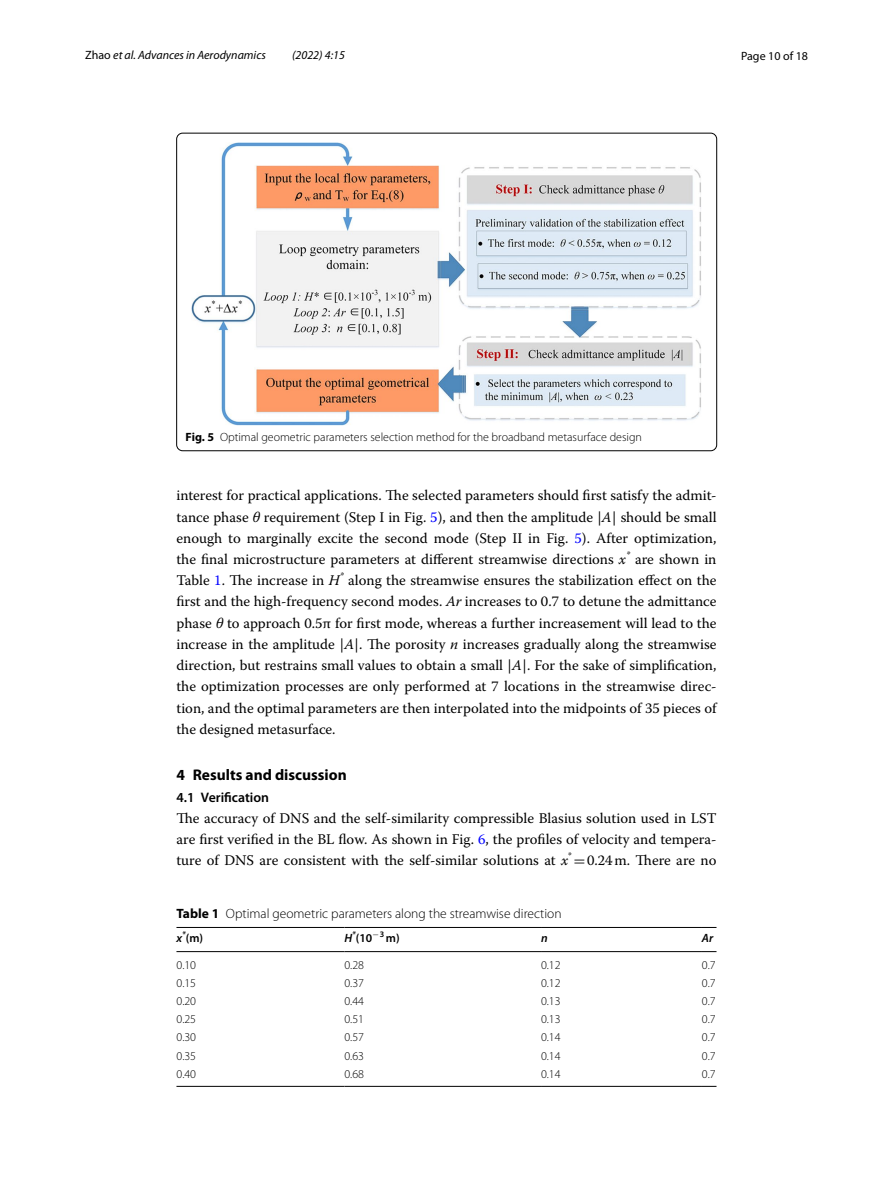
<style>
.page{position:relative;width:893px;height:1187px;background:#fff}
.page>*{position:absolute;margin:0;border:0;box-sizing:border-box;transform-origin:0 0}
.t1{font:700 15.45px "Myriad Pro";color:#000}
.t2{font:14.7px/21.3px "Warnock Pro";color:#000;text-align:justify}
.t3{font:600 13.8px "Myriad Pro";color:#000}
.t4{font:300 13.5px "Myriad Pro";color:#000}
.t5{font:300 12px "Myriad Pro";color:#000}
.t6{font:italic 12px "Myriad Pro";color:#000}
.t7{font:600 12px "Myriad Pro";color:#000}
.t8{font:12px "Myriad Pro";color:#000}
.t9{font:italic 600 12px "Myriad Pro";color:#000}
.s1{font-style:normal}
.s2{font-weight:700}
.s3{font-style:italic}
.s4{color:#00f}
.s5{font-family:"MTSY"}
</style>
<div class="page">
<img style="left:191px;top:142px;width:510px;height:283px">
<hr style="left:176px;top:927px;width:168px;height:1px;background:#000">
<hr style="left:176px;top:951px;width:168px;height:1px;background:#000">
<hr style="left:344px;top:927px;width:197px;height:1px;background:#000">
<hr style="left:344px;top:951px;width:197px;height:1px;background:#000">
<hr style="left:541px;top:927px;width:161px;height:1px;background:#000">
<hr style="left:541px;top:951px;width:161px;height:1px;background:#000">
<svg style="left:702px;top:927px;width:14px;height:1px"></svg>
<svg style="left:702px;top:951px;width:14px;height:1px"></svg>
<hr style="left:176px;top:1085px;width:168px;height:1px;background:#000">
<hr style="left:344px;top:1085px;width:197px;height:1px;background:#000">
<hr style="left:541px;top:1085px;width:161px;height:1px;background:#000">
<svg style="left:702px;top:1085px;width:14px;height:1px"></svg>
<p class="t6" style="left:85px;top:48px;width:182px"><span class="s1">Zhao</span> et al. Advances in Aerodynamics</p>
<p class="t6" style="left:292px;top:48px;width:54px">(2022) 4:15</p>
<p class="t8" style="left:741px;top:48px;width:68px">Page 10 of 18</p>
<p class="t5" style="left:186px;top:430px;width:458px"><span class="s2">Fig. 5</span> Optimal geometric parameters selection method for the broadband metasurface design</p>
<p class="t2" style="left:176px;top:484px;width:542px">interest for practical applications. The selected parameters should first satisfy the admit&shy;tance phase <span class="s3">θ</span> requirement (Step I in Fig. <span class="s4">5</span>), and then the amplitude |<span class="s3">A</span>| should be small enough to marginally excite the second mode (Step II in Fig. <span class="s4">5</span>). After optimization, the final microstructure parameters at different streamwise directions <span class="s3">x</span><sup>*</sup> are shown in Table <span class="s4">1</span>. The increase in <span class="s3">H</span><sup>*</sup> along the streamwise ensures the stabilization effect on the first and the high-frequency second modes. <span class="s3">Ar</span> increases to 0.7 to detune the admittance phase <span class="s3">θ</span> to approach 0.5π for first mode, whereas a further increasement will lead to the increase in the amplitude |<span class="s3">A</span>|. The porosity <span class="s3">n</span> increases gradually along the streamwise direction, but restrains small values to obtain a small |<span class="s3">A</span>|. For the sake of simplification, the optimization processes are only performed at 7 locations in the streamwise direc&shy;tion, and the optimal parameters are then interpolated into the midpoints of 35 pieces of the designed metasurface.</p>
<p class="t1" style="left:176px;top:765px;width:172px">4 Results and discussion</p>
<p class="t3" style="left:176px;top:788px;width:94px">4.1 Verification</p>
<p class="t2" style="left:176px;top:807px;width:542px">The accuracy of DNS and the self-similarity compressible Blasius solution used in LST are first verified in the BL flow. As shown in Fig. <span class="s4">6</span>, the profiles of velocity and tempera&shy;ture of DNS are consistent with the self-similar solutions at <span class="s3">x</span><sup>*</sup> <span class="s5">=</span>0.24m. There are no</p>
<p class="t4" style="left:176px;top:905px;width:387px"><span class="s2">Table 1</span> Optimal geometric parameters along the streamwise direction</p>
<p class="t7" style="left:176px;top:930px;width:28px"><span class="s3">x</span><sup>*</sup>(m)</p>
<p class="t7" style="left:344px;top:930px;width:57px"><span class="s3">H</span><sup>*</sup>(10<sup>−</sup><sup>3</sup> m)</p>
<p class="t9" style="left:541px;top:930px;width:8px">n</p>
<p class="t9" style="left:702px;top:930px;width:13px">Ar</p>
<p class="t5" style="left:176px;top:958px;width:21px">0.10</p>
<p class="t5" style="left:344px;top:958px;width:21px">0.28</p>
<p class="t5" style="left:541px;top:958px;width:21px">0.12</p>
<p class="t5" style="left:702px;top:958px;width:15px">0.7</p>
<p class="t5" style="left:176px;top:976px;width:21px">0.15</p>
<p class="t5" style="left:344px;top:976px;width:21px">0.37</p>
<p class="t5" style="left:541px;top:976px;width:21px">0.12</p>
<p class="t5" style="left:702px;top:976px;width:15px">0.7</p>
<p class="t5" style="left:176px;top:994px;width:21px">0.20</p>
<p class="t5" style="left:344px;top:994px;width:21px">0.44</p>
<p class="t5" style="left:541px;top:994px;width:21px">0.13</p>
<p class="t5" style="left:702px;top:994px;width:15px">0.7</p>
<p class="t5" style="left:176px;top:1012px;width:21px">0.25</p>
<p class="t5" style="left:344px;top:1012px;width:21px">0.51</p>
<p class="t5" style="left:541px;top:1012px;width:21px">0.13</p>
<p class="t5" style="left:702px;top:1012px;width:15px">0.7</p>
<p class="t5" style="left:176px;top:1030px;width:21px">0.30</p>
<p class="t5" style="left:344px;top:1030px;width:21px">0.57</p>
<p class="t5" style="left:541px;top:1030px;width:21px">0.14</p>
<p class="t5" style="left:702px;top:1030px;width:15px">0.7</p>
<p class="t5" style="left:176px;top:1048px;width:21px">0.35</p>
<p class="t5" style="left:344px;top:1048px;width:21px">0.63</p>
<p class="t5" style="left:541px;top:1048px;width:21px">0.14</p>
<p class="t5" style="left:702px;top:1048px;width:15px">0.7</p>
<p class="t5" style="left:176px;top:1067px;width:21px">0.40</p>
<p class="t5" style="left:344px;top:1067px;width:21px">0.68</p>
<p class="t5" style="left:541px;top:1067px;width:21px">0.14</p>
<p class="t5" style="left:702px;top:1067px;width:15px">0.7</p>
</div>
